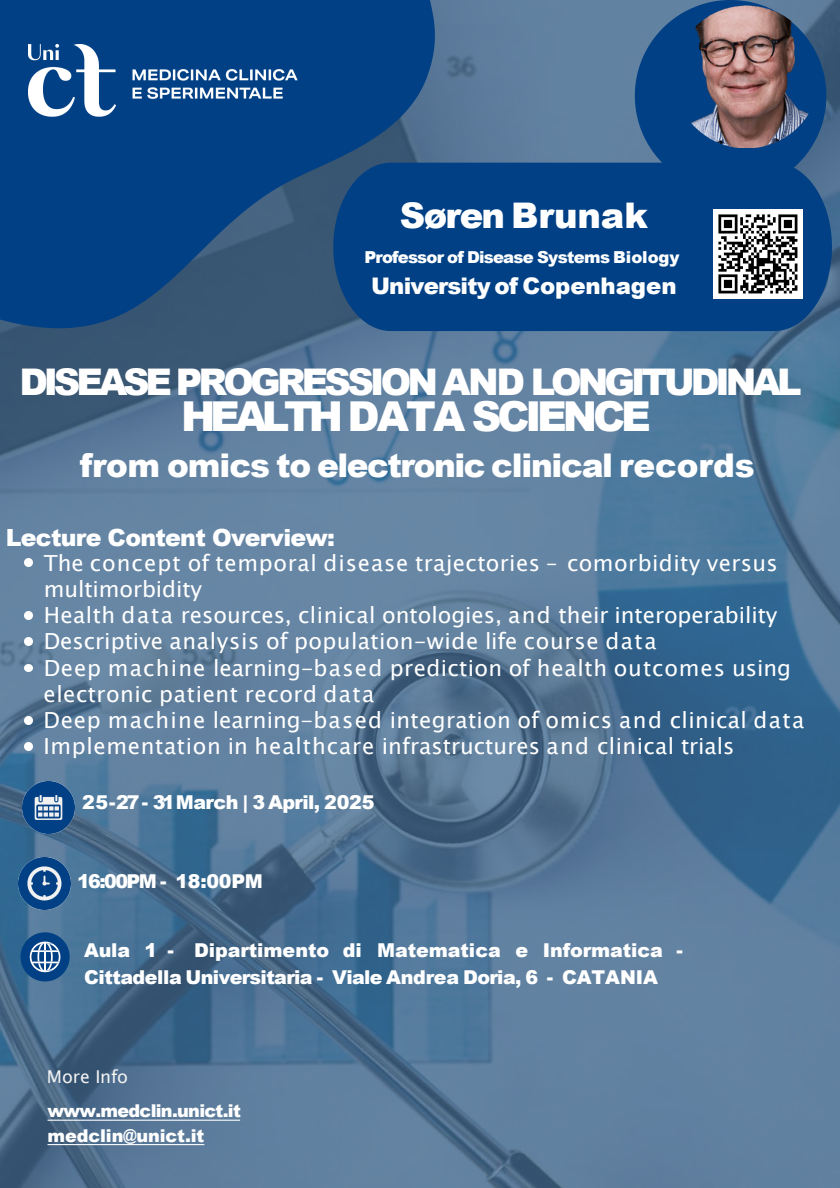
<style>
.page{position:relative;width:840px;height:1188px;background:#fff}
.page>*{position:absolute;margin:0;border:0;box-sizing:border-box;transform-origin:0 0}
.t1{font:900 41.25px "Arial";letter-spacing:-.1em;color:#fff}
.t2{font:900 36.75px "Arial";letter-spacing:-.105em;color:#fff}
.t3{font:900 35.25px "Arial";letter-spacing:-.005em;color:#fff}
.t4{font:900 32.7px "Arial";letter-spacing:-.04em;color:#fff}
.t5{font:900 23.7px "Arial";letter-spacing:-.03em;color:#fff}
.t6{font:900 22.88px "Arial";letter-spacing:-.035em;color:#fff}
.t7{font:22.12px/26.2px "Lucida Sans Unicode";letter-spacing:.02em;color:#fff}
.t8{font:22.12px "Lucida Sans Unicode";color:#fff}
.t9{font:900 19.05px/27.1px "Arial";letter-spacing:-.015em;color:#fff}
.t10{font:900 19.05px "Arial";letter-spacing:-.045em;color:#fff}
.t11{font:900 17.62px/24.4px "Arial";letter-spacing:-.04em;color:#fff}
.t12{font:17.62px "Lucida Sans Unicode";letter-spacing:-.005em;color:#f1f1f1}
.t13{font:900 16.5px "Arial";letter-spacing:-.05em;color:#fff}
</style>
<div class="page">
<img style="left:0;top:0;width:839px;height:1187px">
<svg style="left:0;top:0;width:435px;height:328px;background:#0f4681"></svg>
<svg style="left:634px;top:0;width:192px;height:163px;background:#22558c"></svg>
<img style="left:673px;top:5px;width:145px;height:142px">
<img style="left:18px;top:857px;width:52px;height:52px">
<img style="left:22px;top:781px;width:52px;height:52px">
<div style="left:333px;top:163px;width:498px;height:168px;background:#014085"></div>
<svg style="left:20px;top:932px;width:50px;height:49px;background:#35679b"></svg>
<img style="left:28px;top:44px;width:366px;height:73px">
<img style="left:713px;top:209px;width:89px;height:89px">
<svg style="left:47px;top:1119px;width:193px;height:1px"></svg>
<svg style="left:47px;top:1143px;width:157px;height:1px"></svg>
<svg style="left:25px;top:558px;width:8px;height:8px"></svg>
<svg style="left:25px;top:611px;width:8px;height:8px"></svg>
<svg style="left:25px;top:637px;width:8px;height:8px"></svg>
<svg style="left:25px;top:664px;width:8px;height:7px"></svg>
<svg style="left:25px;top:716px;width:8px;height:8px"></svg>
<svg style="left:25px;top:743px;width:8px;height:7px"></svg>
<p class="t3" style="left:399px;top:190px;width:249px">Søren Brunak</p>
<p class="t13" style="left:364px;top:245px;width:316px">Professor of Disease Systems Biology</p>
<p class="t6" style="left:371px;top:269px;width:307px">University of Copenhagen</p>
<p class="t2" style="left:20px;top:355px;width:783px">DISEASE PROGRESSION AND LONGITUDINAL</p>
<p class="t1" style="left:181px;top:386px;width:471px">HEALTH DATA SCIENCE</p>
<p class="t4" style="left:80px;top:442px;width:676px">from omics to electronic clinical records</p>
<p class="t5" style="left:6px;top:520px;width:330px">Lecture Content Overview:</p>
<p class="t7" style="left:44px;top:549px;width:735px">The concept of temporal disease trajectories – comorbidity versus multimorbidity</p>
<p class="t8" style="left:44px;top:597px;width:735px">Health data resources, clinical ontologies, and their interoperability</p>
<p class="t7" style="left:44px;top:627px;width:614px">Descriptive analysis of population-wide life course data</p>
<p class="t7" style="left:44px;top:655px;width:748px">Deep machine learning-based prediction of health outcomes using electronic patient record data</p>
<p class="t7" style="left:44px;top:706px;width:762px">Deep machine learning-based integration of omics and clinical data</p>
<p class="t7" style="left:44px;top:732px;width:692px">Implementation in healthcare infrastructures and clinical trials</p>
<p class="t9" style="left:82px;top:787px;width:294px">25-27- 31March | 3 April, 2025</p>
<p class="t10" style="left:77px;top:867px;width:187px">16:00PM - 18:00PM</p>
<p class="t9" style="left:84px;top:936px;width:600px">Aula 1 - Dipartimento di Matematica e Informatica -<br>Cittadella Universitaria - Viale Andrea Doria, 6 - CATANIA</p>
<p class="t12" style="left:47px;top:1062px;width:83px">More Info</p>
<p class="t11" style="left:47px;top:1098px;width:195px">www.medclin.unict.it medclin@unict.it</p>
</div>
